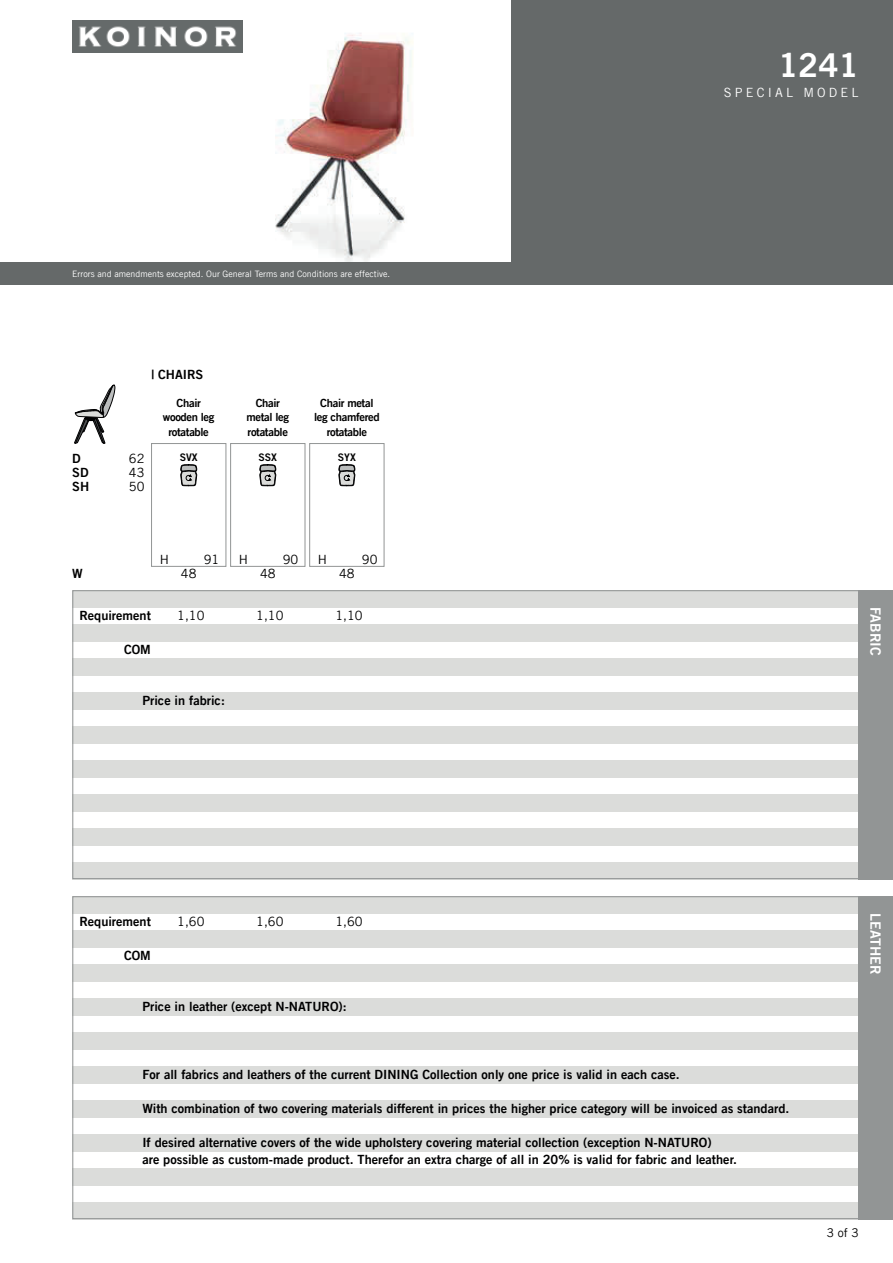
<style>
.page{position:relative;width:893px;height:1263px;background:#fff}
.page>*{position:absolute;margin:0;border:0;box-sizing:border-box;transform-origin:0 0}
.t1{font:33px "Trade Gothic LT Bold Two";color:#fff}
.t2{font:14.25px "Trade Gothic LT Bold Two";color:#fff}
.t3{font:12.75px/17px "Trade Gothic LT Bold Two";color:#000001}
.t4{font:12.75px "Trade Gothic LT";color:#000001}
.t5{font:12.75px "Trade Gothic LT";color:#fff}
.t6{font:12px "Trade Gothic LT";color:#000001}
.t7{font:11.25px/14.7px "Trade Gothic LT Bold Two";letter-spacing:-.03em;color:#000001;text-align:center}
.t8{font:10.5px "Trade Gothic LT Bold Two";color:#000001}
.t9{font:8.85px "Trade Gothic LT";color:#fff}
</style>
<div class="page">
<svg style="left:72px;top:590px;width:821px;height:630px"></svg>
<div style="left:859px;top:590px;width:34px;height:289px;background:#929595"></div>
<div style="left:859px;top:896px;width:34px;height:323px;background:#929595"></div>
<svg style="left:74px;top:385px;width:41px;height:59px"></svg>
<div style="left:151px;top:443px;width:75px;height:124px;border:1px solid #929595"></div>
<svg style="left:180px;top:464px;width:17px;height:22px"></svg>
<div style="left:230px;top:443px;width:75px;height:124px;border:1px solid #929595"></div>
<svg style="left:259px;top:464px;width:17px;height:22px"></svg>
<div style="left:309px;top:443px;width:75px;height:124px;border:1px solid #929595"></div>
<svg style="left:338px;top:464px;width:17px;height:22px"></svg>
<div style="left:0;top:0;width:893px;height:285px;background:#656969"></div>
<img style="left:0;top:0;width:510px;height:262px">
<img style="left:72px;top:21px;width:170px;height:32px">
<p class="t9" style="left:72px;top:268px;width:320px">Errors and amendments excepted. Our General Terms and Conditions are effective.</p>
<p class="t3" style="left:151px;top:366px;width:54px">| CHAIRS</p>
<p class="t3" style="left:72px;top:449px;width:10px">D</p>
<p class="t4" style="left:129px;top:450px;width:17px">62</p>
<p class="t3" style="left:72px;top:464px;width:18px">SD</p>
<p class="t4" style="left:129px;top:465px;width:17px">43</p>
<p class="t3" style="left:72px;top:478px;width:18px">SH</p>
<p class="t4" style="left:129px;top:479px;width:17px">50</p>
<p class="t7" style="left:163px;top:395px;width:53px">Chair wooden leg rotatable</p>
<p class="t7" style="left:256px;top:395px;width:26px">Chair</p>
<p class="t7" style="left:320px;top:395px;width:55px">Chair metal</p>
<p class="t7" style="left:246px;top:410px;width:44px">metal leg</p>
<p class="t7" style="left:314px;top:410px;width:67px">leg chamfered</p>
<p class="t7" style="left:248px;top:425px;width:42px">rotatable</p>
<p class="t7" style="left:327px;top:425px;width:42px">rotatable</p>
<p class="t8" style="left:180px;top:451px;width:19px">SVX</p>
<p class="t8" style="left:258px;top:451px;width:20px">SSX</p>
<p class="t8" style="left:338px;top:451px;width:19px">SYX</p>
<p class="t3" style="left:72px;top:564px;width:12px">W</p>
<p class="t3" style="left:79px;top:607px;width:73px">Requirement</p>
<p class="t3" style="left:124px;top:641px;width:28px">COM</p>
<p class="t4" style="left:160px;top:552px;width:11px">H</p>
<p class="t4" style="left:204px;top:552px;width:17px">91</p>
<p class="t4" style="left:239px;top:552px;width:11px">H</p>
<p class="t4" style="left:283px;top:552px;width:17px">90</p>
<p class="t4" style="left:318px;top:552px;width:11px">H</p>
<p class="t4" style="left:362px;top:552px;width:17px">90</p>
<p class="t4" style="left:181px;top:566px;width:17px">48</p>
<p class="t4" style="left:260px;top:566px;width:17px">48</p>
<p class="t4" style="left:339px;top:566px;width:17px">48</p>
<p class="t4" style="left:177px;top:608px;width:29px">1,10</p>
<p class="t4" style="left:256px;top:608px;width:29px">1,10</p>
<p class="t4" style="left:335px;top:608px;width:29px">1,10</p>
<p class="t3" style="left:142px;top:692px;width:84px">Price in fabric:</p>
<h1 class="t1" style="left:778px;top:45px;width:82px">1241</h1>
<p class="t5" style="left:724px;top:84px;width:136px">S P E C I A L M O D E L</p>
<p class="t2" style="left:884px;top:607px;width:50px;rotate:90deg">FABRIC</p>
<p class="t3" style="left:79px;top:913px;width:73px">Requirement</p>
<p class="t3" style="left:124px;top:947px;width:28px">COM</p>
<p class="t4" style="left:177px;top:914px;width:29px">1,60</p>
<p class="t4" style="left:256px;top:914px;width:29px">1,60</p>
<p class="t4" style="left:335px;top:914px;width:29px">1,60</p>
<p class="t3" style="left:142px;top:998px;width:206px">Price in leather (except N-NATURO):</p>
<p class="t3" style="left:142px;top:1066px;width:539px">For all fabrics and leathers of the current DINING Collection only one price is valid in each case.</p>
<p class="t3" style="left:142px;top:1100px;width:648px">With combination of two covering materials different in prices the higher price category will be invoiced as standard.</p>
<p class="t3" style="left:142px;top:1134px;width:596px">If desired alternative covers of the wide upholstery covering material collection (exception N-NATURO)<br>are possible as custom-made product. Therefor an extra charge of all in 20% is valid for fabric and leather.</p>
<p class="t2" style="left:884px;top:913px;width:62px;rotate:90deg">LEATHER</p>
<p class="t6" style="left:827px;top:1226px;width:33px">3 of 3</p>
</div>
